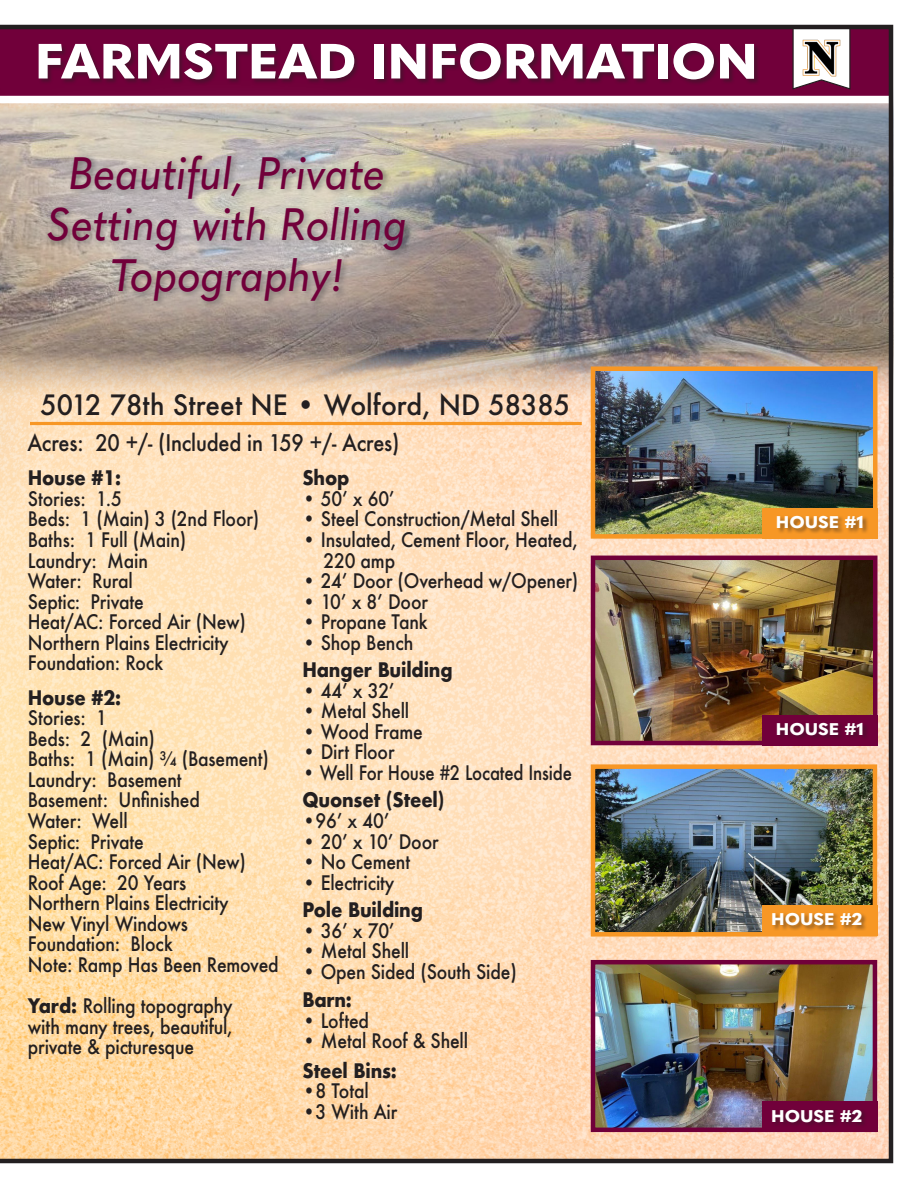
<style>
.page{position:relative;width:918px;height:1188px;background:#fff}
.page>*{position:absolute;margin:0;border:0;box-sizing:border-box;transform-origin:0 0}
.t1{font:800 48.75px "Quasimoda";color:#fff;scale:1.08 1}
.t2{font:italic 500 44.85px/51px "Quasimoda";color:#71003a;text-align:center;scale:.92 1}
.t3{font:500 27.3px "Futura";color:#231f20}
.t4{font:500 22.35px "Futura";letter-spacing:-.01em;color:#231f20;scale:.9 1}
.t5{font:500 19.5px "Futura";letter-spacing:-.01em;color:#231f20;scale:.9 1}
.t6{font:700 19.5px "Futura";letter-spacing:-.01em;color:#231f20;scale:.9 1}
.t7{font:500 19.5px "Futura";letter-spacing:-.01em;color:#231f20;scale:.86 1}
.t8{font:800 16.8px "Quasimoda";color:#fff;scale:1.08 1}
.s1{font-weight:700}
</style>
<div class="page">
<img style="left:0;top:25px;width:893px;height:1138px">
<p class="t1" style="left:35px;top:23px;width:671px">FARMSTEAD INFORMATION</p>
<h2 class="t2" style="left:48px;top:144px;width:393px">Beautiful, Private<br>Setting with Rolling<br>Topography!</h2>
<p class="t3" style="left:40px;top:386px;width:531px">5012 78th Street NE • Wolford, ND 58385</p>
<p class="t4" style="left:27px;top:427px;width:415px">Acres: 20 +/- (Included in 159 +/- Acres)</p>
<p class="t6" style="left:28px;top:464px;width:105px">House #1:</p>
<p class="t5" style="left:28px;top:485px;width:106px">Stories: 1.5</p>
<p class="t5" style="left:28px;top:506px;width:259px">Beds: 1 (Main) 3 (2nd Floor)</p>
<p class="t5" style="left:28px;top:526px;width:178px">Baths: 1 Full (Main)</p>
<p class="t5" style="left:28px;top:547px;width:135px">Laundry: Main</p>
<p class="t5" style="left:28px;top:567px;width:118px">Water: Rural</p>
<p class="t5" style="left:28px;top:588px;width:131px">Septic: Private</p>
<p class="t5" style="left:28px;top:609px;width:244px">Heat/AC: Forced Air (New)</p>
<p class="t5" style="left:28px;top:629px;width:225px">Northern Plains Electricity</p>
<p class="t5" style="left:28px;top:650px;width:152px">Foundation: Rock</p>
<p class="t6" style="left:28px;top:683px;width:105px">House #2:</p>
<p class="t5" style="left:28px;top:705px;width:90px">Stories: 1</p>
<p class="t5" style="left:28px;top:725px;width:143px">Beds: 2 (Main)</p>
<p class="t5" style="left:28px;top:746px;width:269px">Baths: 1 (Main) ¾ (Basement)</p>
<p class="t5" style="left:28px;top:766px;width:173px">Laundry: Basement</p>
<p class="t5" style="left:28px;top:787px;width:193px">Basement: Unfinished</p>
<p class="t5" style="left:28px;top:807px;width:113px">Water: Well</p>
<p class="t5" style="left:28px;top:828px;width:131px">Septic: Private</p>
<p class="t5" style="left:28px;top:849px;width:244px">Heat/AC: Forced Air (New)</p>
<p class="t5" style="left:28px;top:869px;width:178px">Roof Age: 20 Years</p>
<p class="t5" style="left:28px;top:890px;width:225px">Northern Plains Electricity</p>
<p class="t5" style="left:28px;top:910px;width:179px">New Vinyl Windows</p>
<p class="t5" style="left:28px;top:931px;width:163px">Foundation: Block</p>
<p class="t5" style="left:28px;top:951px;width:280px">Note: Ramp Has Been Removed</p>
<p class="t5" style="left:28px;top:993px;width:229px"><span class="s1">Yard:</span> Rolling topography</p>
<p class="t5" style="left:28px;top:1013px;width:229px">with many trees, beautiful,</p>
<p class="t5" style="left:28px;top:1034px;width:186px">private &amp; picturesque</p>
<p class="t6" style="left:302px;top:464px;width:54px">Shop</p>
<p class="t5" style="left:302px;top:485px;width:104px">• 50’ x 60’</p>
<p class="t5" style="left:302px;top:506px;width:286px">• Steel Construction/Metal Shell</p>
<p class="t5" style="left:302px;top:526px;width:308px">• Insulated, Cement Floor, Heated,</p>
<p class="t5" style="left:323px;top:547px;width:82px">220 amp</p>
<p class="t5" style="left:302px;top:567px;width:308px">• 24’ Door (Overhead w/Opener)</p>
<p class="t5" style="left:302px;top:588px;width:141px">• 10’ x 8’ Door</p>
<p class="t5" style="left:302px;top:609px;width:141px">• Propane Tank</p>
<p class="t5" style="left:302px;top:629px;width:125px">• Shop Bench</p>
<p class="t6" style="left:302px;top:656px;width:168px">Hanger Building</p>
<p class="t5" style="left:302px;top:677px;width:104px">• 44’ x 32’</p>
<p class="t5" style="left:302px;top:698px;width:120px">• Metal Shell</p>
<p class="t5" style="left:302px;top:718px;width:136px">• Wood Frame</p>
<p class="t5" style="left:302px;top:739px;width:104px">• Dirt Floor</p>
<p class="t7" style="left:302px;top:759px;width:315px">• Well For House #2 Located Inside</p>
<p class="t6" style="left:302px;top:786px;width:159px">Quonset (Steel)</p>
<p class="t5" style="left:302px;top:807px;width:98px">•96’ x 40’</p>
<p class="t5" style="left:302px;top:828px;width:153px">• 20’ x 10’ Door</p>
<p class="t5" style="left:302px;top:849px;width:121px">• No Cement</p>
<p class="t5" style="left:302px;top:869px;width:104px">• Electricity</p>
<p class="t6" style="left:302px;top:896px;width:136px">Pole Building</p>
<p class="t5" style="left:302px;top:917px;width:104px">• 36’ x 70’</p>
<p class="t5" style="left:302px;top:938px;width:120px">• Metal Shell</p>
<p class="t5" style="left:302px;top:958px;width:240px">• Open Sided (South Side)</p>
<p class="t6" style="left:302px;top:986px;width:57px">Barn:</p>
<p class="t5" style="left:302px;top:1007px;width:76px">• Lofted</p>
<p class="t5" style="left:302px;top:1028px;width:186px">• Metal Roof &amp; Shell</p>
<p class="t6" style="left:302px;top:1056px;width:107px">Steel Bins:</p>
<p class="t5" style="left:302px;top:1078px;width:75px">•8 Total</p>
<p class="t5" style="left:302px;top:1098px;width:107px">•3 With Air</p>
<p class="t8" style="left:776px;top:509px;width:83px">HOUSE #1</p>
<p class="t8" style="left:776px;top:716px;width:83px">HOUSE #1</p>
<p class="t8" style="left:771px;top:906px;width:86px">HOUSE #2</p>
<p class="t8" style="left:771px;top:1102px;width:86px">HOUSE #2</p>
</div>
